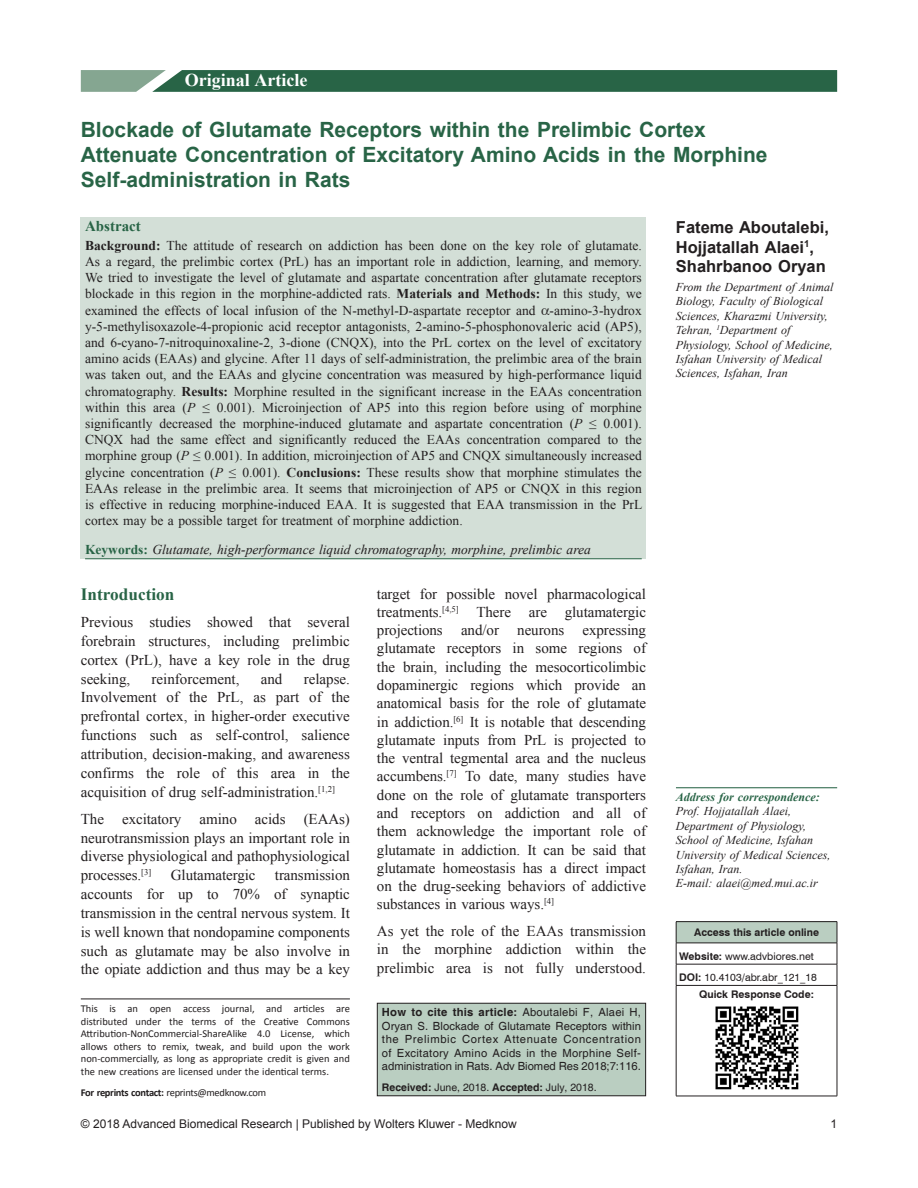
<style>
.page{position:relative;width:918px;height:1188px;background:#fff}
.page>*{position:absolute;margin:0;border:0;box-sizing:border-box;transform-origin:0 0}
.AT{font:700 21px/25.2px "Arial";color:#286446}
.AH{font:700 18px "Times New Roman";color:#fff}
.t1{font:700 17.25px "Times New Roman";color:#286446}
.AU{font:700 16.5px/19.5px "Arial";color:#231f20}
.TX{font:15px/18.3px "Times New Roman";color:#231f20;text-align:justify}
.ABSH{font:700 15px "Times New Roman";color:#286446}
.ABS{font:13.5px/16.2px "Times New Roman";color:#231f20;text-align:justify}
.KWD{font:italic 13.5px "Times New Roman";color:#231f20}
.AFF{font:italic 12px/14.4px "Times New Roman";color:#231f20}
.ADD{font:italic 12px/14.4px "Times New Roman";color:#231f20}
.t2{font:12px "Arial";color:#231f20}
.HTC{font:11.25px/13.5px "Helvetica";color:#231f20;text-align:justify}
.OS{font:10.5px/12.6px "Calibri";color:#211d1e;text-align:justify}
.OS-2{font:10.5px "Calibri";letter-spacing:-.03em;color:#211d1e}
.HIS{font:10.5px "Helvetica";color:#231f20}
.DOI{font:10.5px "Swiss 721 BT";color:#231f20}
.Website{font:10.5px "Swiss 721 BT";color:#231f20}
.ATAO{font:700 10.5px "Swiss 721 BT";color:#231f20}
.QRC{font:700 10.5px "Swiss 721 BT";color:#231f20}
.s1{font-weight:700}
.s2{font-style:italic}
.s3{font-weight:700;font-style:normal;color:#286446}
.s4{font-weight:700;color:#286446}
</style>
<div class="page">
<hr style="left:676px;top:787px;width:161px;height:1px;background:#286446">
<div style="left:81px;top:217px;width:565px;height:341px;background:#d3dfd7"></div>
<hr style="left:85px;top:558px;width:557px;height:1px;background:#286446">
<svg style="left:81px;top:70px;width:756px;height:22px;background:#376e52"></svg>
<div style="left:377px;top:1003px;width:269px;height:93px;background:#bacec1"></div>
<div style="left:377px;top:1003px;width:269px;height:93px;border:1px solid #231f20"></div>
<div style="left:676px;top:922px;width:161px;height:21px;background:#bacec1"></div>
<hr style="left:676px;top:943px;width:161px;height:1px;background:#231f20">
<hr style="left:676px;top:964px;width:161px;height:1px;background:#231f20">
<hr style="left:676px;top:985px;width:161px;height:1px;background:#231f20">
<hr style="left:676px;top:921px;width:161px;height:1px;background:#231f20">
<svg style="left:676px;top:922px;width:1px;height:63px"></svg>
<svg style="left:837px;top:922px;width:1px;height:63px"></svg>
<hr style="left:676px;top:986px;width:1px;height:110px;background:#231f20">
<hr style="left:837px;top:986px;width:1px;height:110px;background:#231f20">
<hr style="left:676px;top:1096px;width:161px;height:1px;background:#231f20">
<img style="left:715px;top:1006px;width:84px;height:84px">
<hr style="left:81px;top:999px;width:269px;height:1px;background:#231f20">
<p class="AH" style="left:185px;top:68px;width:124px">Original Article</p>
<p class="AT" style="left:81px;top:118px;width:688px">Blockade of Glutamate Receptors within the Prelimbic Cortex<br>Attenuate Concentration of Excitatory Amino Acids in the Morphine<br>Self‑administration in Rats</p>
<p class="ABSH" style="left:85px;top:216px;width:57px">Abstract</p>
<p class="ABS" style="left:85px;top:237px;width:559px"><span class="s1">Background:</span> The attitude of research on addiction has been done on the key role of glutamate.<br>As a regard, the prelimbic cortex (PrL) has an important role in addiction, learning, and memory.<br>We tried to investigate the level of glutamate and aspartate concentration after glutamate receptors blockade in this region in the morphine‑addicted rats. <span class="s1">Materials and Methods:</span> In this study, we examined the effects of local infusion of the N‑methyl‑D‑aspartate receptor and ‑amino‑3‑hydrox y‑5‑methylisoxazole‑4‑propionic acid receptor antagonists, 2‑amino‑5‑phosphonovaleric acid (AP5), and 6‑cyano‑7‑nitroquinoxaline‑2, 3‑dione (CNQX), into the PrL cortex on the level of excitatory amino acids (EAAs) and glycine. After 11 days of self‑administration, the prelimbic area of the brain was taken out, and the EAAs and glycine concentration was measured by high‑performance liquid chromatography. <span class="s1">Results:</span> Morphine resulted in the significant increase in the EAAs concentration within this area (<span class="s2">P</span> ≤ 0.001). Microinjection of AP5 into this region before using of morphine significantly decreased the morphine‑induced glutamate and aspartate concentration (<span class="s2">P</span> ≤ 0.001).<br>CNQX had the same effect and significantly reduced the EAAs concentration compared to the morphine group (<span class="s2">P</span> ≤ 0.001). In addition, microinjection of AP5 and CNQX simultaneously increased glycine concentration (<span class="s2">P</span> ≤ 0.001). <span class="s1">Conclusions:</span> These results show that morphine stimulates the EAAs release in the prelimbic area. It seems that microinjection of AP5 or CNQX in this region is effective in reducing morphine‑induced EAA. It is suggested that EAA transmission in the PrL cortex may be a possible target for treatment of morphine addiction.</p>
<p class="KWD" style="left:85px;top:540px;width:507px"><span class="s3">Keywords:</span> Glutamate, high‑performance liquid chromatography, morphine, prelimbic area</p>
<p class="AU" style="left:676px;top:218px;width:154px">Fateme Aboutalebi,<br>Hojjatallah Alaei<sup>1</sup>,<br>Shahrbanoo Oryan</p>
<p class="AFF" style="left:676px;top:279px;width:159px">From the Department of Animal<br>Biology, Faculty of Biological<br>Sciences, Kharazmi University,<br>Tehran, <sup>1</sup>Department of<br>Physiology, School of Medicine,<br>Isfahan University of Medical<br>Sciences, Isfahan, Iran</p>
<h1 class="t1" style="left:81px;top:582px;width:95px">Introduction</h1>
<p class="TX" style="left:81px;top:613px;width:271px;line-height:18.8px">Previous studies showed that several forebrain structures, including prelimbic cortex (PrL), have a key role in the drug seeking,</p>
<p class="TX" style="left:81px;top:669px;width:271px;line-height:18.8px;text-indent:223px">relapse.<br>Involvement of the PrL, as part of the prefrontal cortex, in higher‑order executive functions such as self‑control, salience attribution, decision‑making, and awareness confirms the role of this area in the acquisition of drug self‑administration.<sup>[1,2]</sup></p>
<p class="TX" style="left:81px;top:809px;width:271px;line-height:18.8px">The excitatory amino acids (EAAs) neurotransmission plays an important role in diverse physiological and pathophysiological processes.<sup>[3]</sup></p>
<p class="TX" style="left:152px;top:669px;width:89px">reinforcement,</p>
<p class="TX" style="left:261px;top:669px;width:23px">and</p>
<p class="TX" style="left:81px;top:866px;width:271px;line-height:18.8px;text-indent:194px">transmission accounts for up to 70% of synaptic transmission in the central nervous system. It is well known that nondopamine components such as glutamate may be also involve in the opiate addiction and thus may be a key</p>
<p class="TX" style="left:171px;top:866px;width:86px">Glutamatergic</p>
<p class="OS" style="left:81px;top:1002px;width:271px">This is an open access journal, and articles are distributed under the terms of the Creative Commons Attribution‑NonCommercial‑ShareAlike 4.0 License, which allows others to remix, tweak, and build upon the work non‑commercially, as long as appropriate credit is given and the new creations are licensed under the identical terms.</p>
<p class="OS-2" style="left:81px;top:1085px;width:187px"><span class="s1">For reprints contact:</span> reprints@medknow.com</p>
<p class="TX" style="left:377px;top:584px;width:271px">target for possible novel pharmacological treatments.<sup>[4,5]</sup> There are glutamatergic projections and/or neurons expressing glutamate receptors in some regions of the brain, including the mesocorticolimbic dopaminergic regions which provide an anatomical basis for the role of glutamate in addiction.<sup>[6]</sup> It is notable that descending glutamate inputs from PrL is projected to the ventral tegmental area and the nucleus accumbens.<sup>[7]</sup> To date, many studies have done on the role of glutamate transporters and receptors on addiction and all of them acknowledge the important role of glutamate in addiction. It can be said that glutamate homeostasis has a direct impact on the drug‑seeking behaviors of addictive substances in various ways.<sup>[4]</sup></p>
<p class="TX" style="left:377px;top:922px;width:271px">As yet the role of the EAAs transmission in the morphine addiction within the prelimbic area is not fully understood.</p>
<p class="ATAO" style="left:694px;top:925px;width:126px">Access this article online</p>
<p class="ADD" style="left:676px;top:790px;width:156px"><span class="s4">Address for correspondence:<br></span>Prof. Hojjatallah Alaei,<br>Department of Physiology,<br>School of Medicine, Isfahan<br>University of Medical Sciences,<br>Isfahan, Iran.<br>E‑mail: alaei@med.mui.ac.ir</p>
<p class="Website" style="left:679px;top:949px;width:136px"><span class="s1">Website:</span> www.advbiores.net</p>
<p class="DOI" style="left:679px;top:971px;width:139px"><span class="s1">DOI:</span> 10.4103/abr.abr_121_18</p>
<p class="QRC" style="left:699px;top:987px;width:116px">Quick Response Code:</p>
<p class="HTC" style="left:382px;top:1006px;width:261px"><span class="s1">How to cite this article:</span> Aboutalebi F, Alaei H, Oryan S. Blockade of Glutamate Receptors within the Prelimbic Cortex Attenuate Concentration of Excitatory Amino Acids in the Morphine Self&shy;administration in Rats. Adv Biomed Res 2018;7:116.</p>
<p class="HIS" style="left:382px;top:1081px;width:216px"><span class="s1">Received:</span> June, 2018. <span class="s1">Accepted:</span> July, 2018.</p>
<p class="t2" style="left:81px;top:1116px;width:437px">© 2018 Advanced Biomedical Research | Published by Wolters Kluwer - Medknow</p>
<p class="t2" style="left:830px;top:1116px;width:8px">1</p>
</div>
